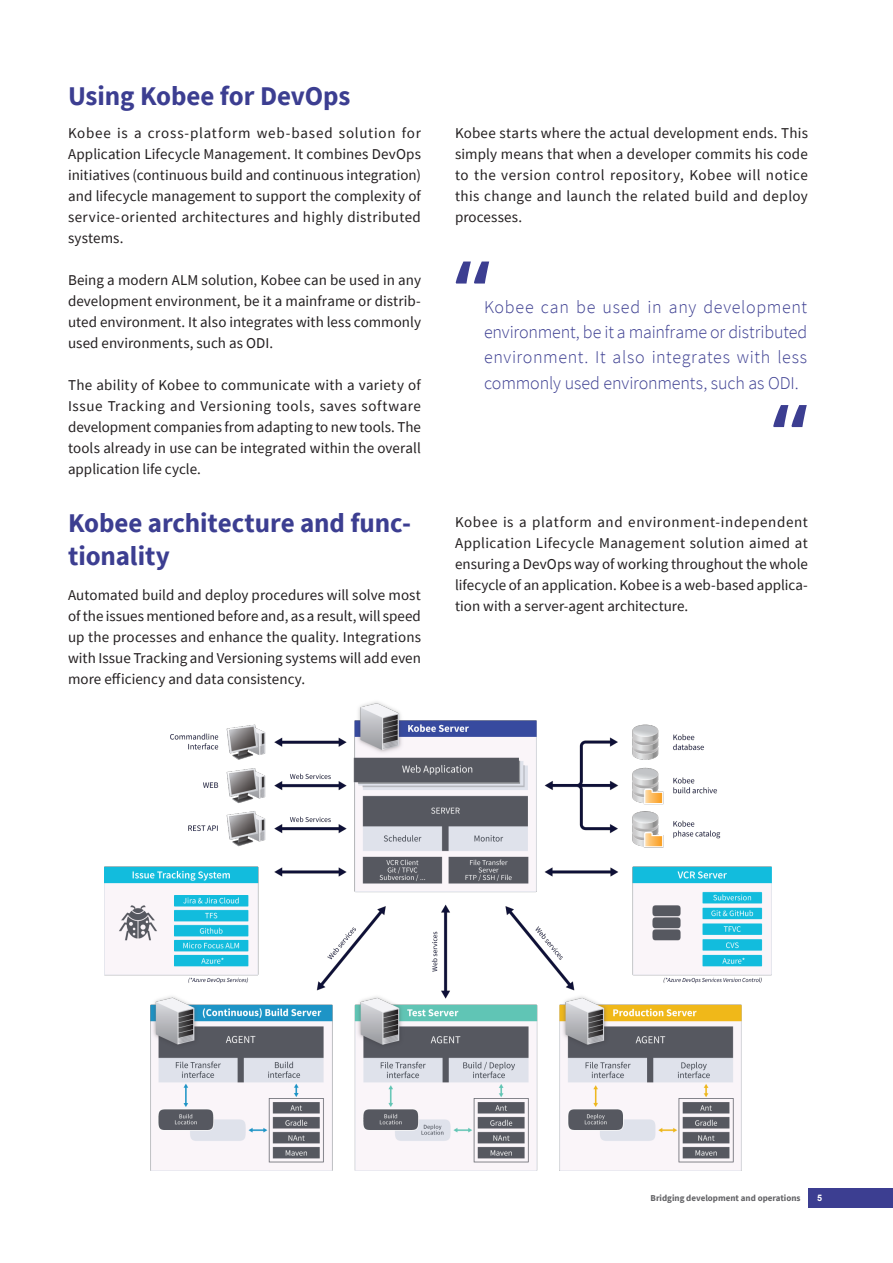
<style>
.page{position:relative;width:893px;height:1263px;background:#fff}
.page>*{position:absolute;margin:0;border:0;box-sizing:border-box;transform-origin:0 0}
.t1{font:700 27px/32.4px "Source Sans Pro";letter-spacing:-.005em;color:#3c3e91}
.t2{font:300 18px/25.2px "Source Sans Pro";letter-spacing:-.005em;color:#3c3e91;text-align:justify}
.t3{font:15px/21px "Source Sans Pro";letter-spacing:.005em;color:#231f20;text-align:justify}
.t4{font:700 9px "Source Sans Pro";color:#636366}
.t5{font:700 9px "Arial";color:#fff}
</style>
<div class="page">
<div style="left:809px;top:1188px;width:84px;height:19px;background:#3c3e91"></div>
<svg style="left:456px;top:261px;width:33px;height:23px"></svg>
<svg style="left:773px;top:405px;width:34px;height:22px"></svg>
<img style="left:105px;top:702px;width:666px;height:468px">
<h1 class="t1" style="left:68px;top:80px;width:284px">Using Kobee for DevOps</h1>
<p class="t3" style="left:68px;top:122px;width:354px">Kobee is a cross-platform web-based solution for Application Lifecycle Management. It combines DevOps initiatives (continuous build and continuous integration) and lifecycle management to support the complexity of service-oriented architectures and highly distributed systems.</p>
<p class="t3" style="left:68px;top:269px;width:354px">Being a modern ALM solution, Kobee can be used in any development environment, be it a mainframe or distrib&shy;uted environment. It also integrates with less commonly used environments, such as ODI.</p>
<p class="t3" style="left:68px;top:374px;width:354px">The ability of Kobee to communicate with a variety of Issue Tracking and Versioning tools, saves software development companies from adapting to new tools. The tools already in use can be integrated within the overall application life cycle.</p>
<h1 class="t1" style="left:68px;top:507px;width:345px">Kobee architecture and func&shy;tionality</h1>
<p class="t3" style="left:68px;top:584px;width:354px">Automated build and deploy procedures will solve most of the issues mentioned before and, as a result, will speed up the processes and enhance the quality. Integrations with Issue Tracking and Versioning systems will add even more efficiency and data consistency.</p>
<p class="t3" style="left:455px;top:122px;width:354px">Kobee starts where the actual development ends. This simply means that when a developer commits his code to the version control repository, Kobee will notice this change and launch the related build and deploy processes.</p>
<p class="t2" style="left:484px;top:294px;width:325px">Kobee can be used in any development environment, be it a mainframe or distributed environment. It also integrates with less commonly used environments, such as ODI.</p>
<p class="t3" style="left:455px;top:511px;width:354px">Kobee is a platform and environment-independent Application Lifecycle Management solution aimed at ensuring a DevOps way of working throughout the whole lifecycle of an application. Kobee is a web-based applica&shy;tion with a server-agent architecture.</p>
<p class="t4" style="left:651px;top:1192px;width:151px">Bridging development and operations</p>
<p class="t5" style="left:817px;top:1191px;width:7px">5</p>
</div>
